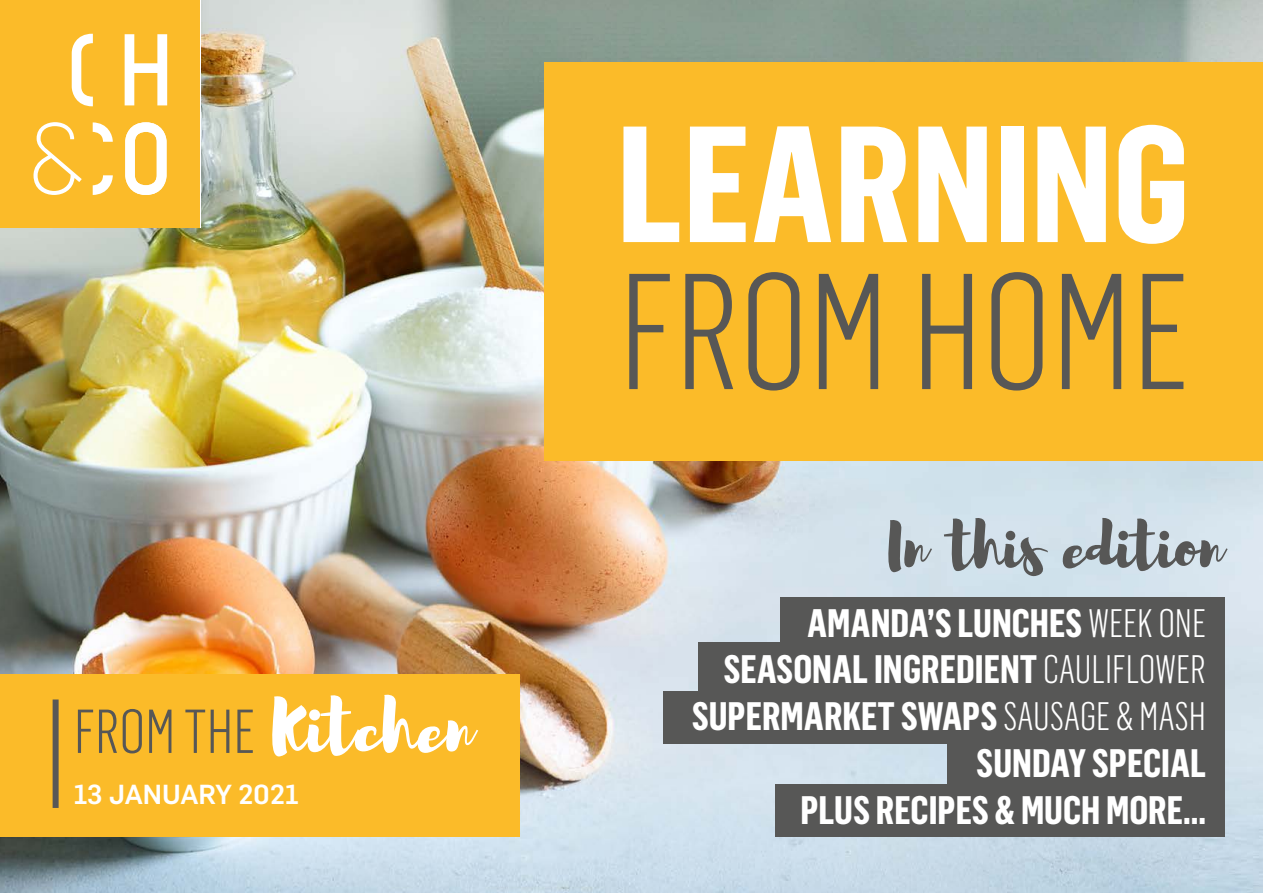
<style>
.page{position:relative;width:1263px;height:893px;background:#fff}
.page>*{position:absolute;margin:0;border:0;box-sizing:border-box;transform-origin:0 0}
.t1{font:700 162px "Flama Cond";color:#fff}
.t2{font:300 161.55px "Flama Cond";color:#575756}
.t3{font:63.75px "Brusher";color:#575756}
.t4{font:300 60.75px "Flama Cond";color:#575756}
.t5{font:700 39px/46.8px "Flama Cond";color:#fff;text-align:right}
.t6{font:500 27px "Flama";color:#fff}
.s1{font-family:"Brusher";font-weight:400;font-size:73.35px;color:#fff}
.s2{font-weight:300}
</style>
<div class="page">
<img style="left:0;top:0;width:1263px;height:893px">
<div style="left:544px;top:62px;width:719px;height:399px;background:#fbbb29"></div>
<div style="left:0;top:674px;width:519px;height:163px;background:#fbbb29"></div>
<div style="left:0;top:0;width:200px;height:228px;background:#fbbb29"></div>
<svg style="left:125px;top:34px;width:42px;height:71px"></svg>
<svg style="left:72px;top:34px;width:21px;height:72px"></svg>
<svg style="left:93px;top:122px;width:20px;height:20px"></svg>
<svg style="left:93px;top:175px;width:20px;height:20px"></svg>
<svg style="left:34px;top:122px;width:48px;height:73px"></svg>
<svg style="left:125px;top:122px;width:42px;height:73px"></svg>
<div style="left:53px;top:699px;width:6px;height:109px;background:#575756"></div>
<div style="left:775px;top:784px;width:450px;height:53px;background:#575756"></div>
<div style="left:947px;top:737px;width:278px;height:52px;background:#575756"></div>
<div style="left:663px;top:691px;width:562px;height:53px;background:#575756"></div>
<div style="left:698px;top:642px;width:527px;height:53px;background:#575756"></div>
<div style="left:780px;top:597px;width:445px;height:53px;background:#575756"></div>
<h3 class="t4" style="left:74px;top:691px;width:398px">FROM THE <span class="s1">Kitchen</span></h3>
<p class="t6" style="left:74px;top:774px;width:227px">13 JANUARY 2021</p>
<h1 class="t1" style="left:616px;top:77px;width:575px">LEARNING</h1>
<h2 class="t2" style="left:619px;top:224px;width:573px">FROM HOME</h2>
<h3 class="t3" style="left:888px;top:512px;width:334px">In this edition</h3>
<p class="t5" style="left:692px;top:598px;width:516px">AMANDA’S LUNCHES <span class="s2">WEEK ONE<br></span>SEASONAL INGREDIENT <span class="s2">CAULIFLOWER<br></span>SUPERMARKET SWAPS <span class="s2">SAUSAGE &amp; MASH<br></span>SUNDAY SPECIAL<br>PLUS RECIPES &amp; MUCH MORE...</p>
</div>
